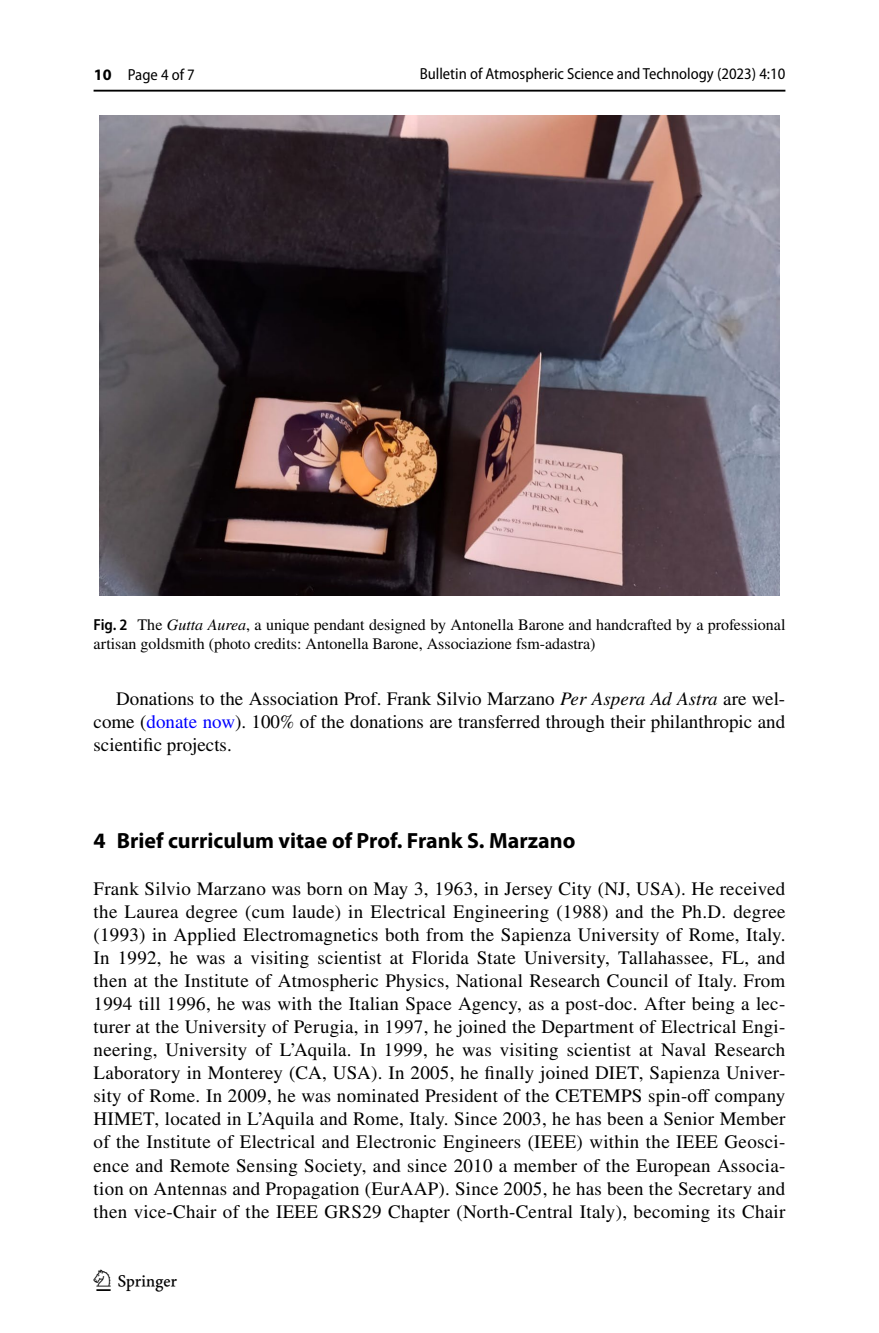
<style>
.page{position:relative;width:879px;height:1333px;background:#fff}
.page>*{position:absolute;margin:0;border:0;box-sizing:border-box;transform-origin:0 0}
.t1{font:30px "Springnew Regular 4";color:#000}
.t2{font:700 22px "Myriad Pro";color:#000}
.t3{font:19px/23px "STIX";letter-spacing:.01em;color:#000;text-align:justify}
.t4{font:16px/18.4px "STIX";color:#000}
.t5{font:semi-condensed 16px "Myriad Pro";color:#000}
.s1{font-weight:700;font-stretch:normal}
.s2{font-family:"Myriad Pro";font-weight:600;font-stretch:semi-condensed}
.s3{font-style:italic}
.s4{color:#00f}
</style>
<div class="page">
<hr style="left:94px;top:90px;width:691px;height:2px;background:#000">
<img style="left:100px;top:116px;width:679px;height:479px">
<p class="t5" style="left:94px;top:66px;width:102px"><span class="s1">10</span> Page 4 of 7</p>
<p class="t5" style="left:420px;top:65px;width:367px">Bulletin of Atmospheric Science and Technology (2023) 4:10</p>
<p class="t4" style="left:94px;top:616px;width:693px"><span class="s2">Fig. 2</span> The <span class="s3">Gutta Aurea</span>, a unique pendant designed by Antonella Barone and handcrafted by a professional artisan goldsmith (photo credits: Antonella Barone, Associazione fsm-adastra)</p>
<p class="t3" style="left:94px;top:688px;width:693px;text-indent:23px">Donations to the Association Prof. Frank Silvio Marzano <span class="s3">Per Aspera Ad Astra</span> are wel&shy;come (<span class="s4">donate now</span>). 100% of the donations are transferred through their philanthropic and scientific projects.</p>
<p class="t2" style="left:94px;top:826px;width:483px">4 Brief curriculum vitae of Prof. Frank S. Marzano</p>
<p class="t3" style="left:94px;top:878px;width:693px">Frank Silvio Marzano was born on May 3, 1963, in Jersey City (NJ, USA). He received the Laurea degree (cum laude) in Electrical Engineering (1988) and the Ph.D. degree (1993) in Applied Electromagnetics both from the Sapienza University of Rome, Italy.<br>In 1992, he was a visiting scientist at Florida State University, Tallahassee, FL, and then at the Institute of Atmospheric Physics, National Research Council of Italy. From 1994 till 1996, he was with the Italian Space Agency, as a post-doc. After being a lec&shy;turer at the University of Perugia, in 1997, he joined the Department of Electrical Engi&shy;neering, University of L’Aquila. In 1999, he was visiting scientist at Naval Research Laboratory in Monterey (CA, USA). In 2005, he finally joined DIET, Sapienza Univer&shy;sity of Rome. In 2009, he was nominated President of the CETEMPS spin-off company HIMET, located in L’Aquila and Rome, Italy. Since 2003, he has been a Senior Member of the Institute of Electrical and Electronic Engineers (IEEE) within the IEEE Geosci&shy;ence and Remote Sensing Society, and since 2010 a member of the European Associa&shy;tion on Antennas and Propagation (EurAAP). Since 2005, he has been the Secretary and then vice-Chair of the IEEE GRS29 Chapter (North-Central Italy), becoming its Chair</p>
<h1 class="t1" style="left:96px;top:1269px;width:83px">1 3</h1>
</div>
